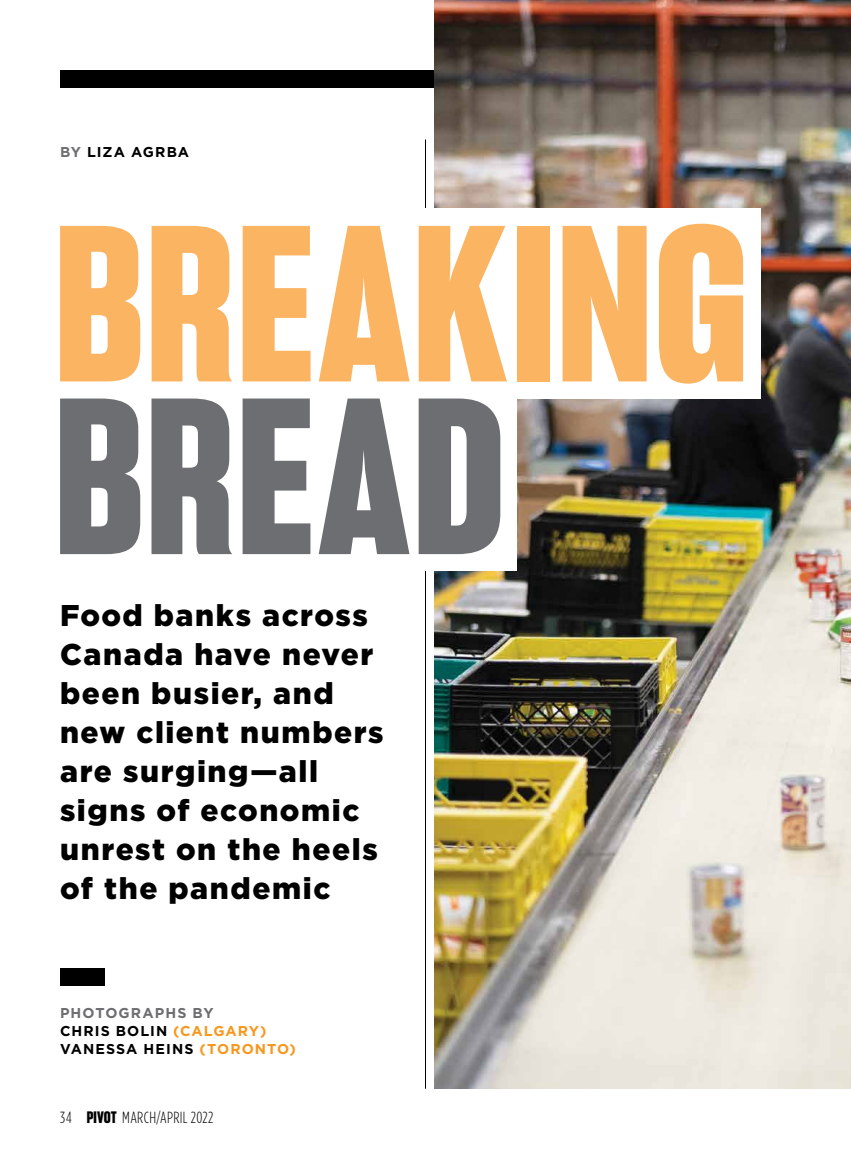
<style>
.page{position:relative;width:851px;height:1175px;background:#fff}
.page>*{position:absolute;margin:0;border:0;box-sizing:border-box;transform-origin:0 0}
.t1{font:216px/172.6px "Sharp Grotesk Bold 14";letter-spacing:.01em;color:#fbb462}
.t2{font:900 30px/39px "Gotham";letter-spacing:.05em;color:#000}
.t3{font:300 16.2px "Gotham Condensed";letter-spacing:.02em;color:#000}
.t4{font:700 14.25px "Gotham";letter-spacing:.07em;color:#000}
.t5{font:700 14.25px "Gotham";letter-spacing:.075em;color:#6d6e71}
.s1{color:#6d6e71}
.s2{color:#f8971d}
.s3{font-family:"Sharp Grotesk Bold 14";font-weight:400}
</style>
<div class="page">
<div style="left:60px;top:70px;width:790px;height:18px;background:#000"></div>
<img style="left:434px;top:0;width:416px;height:1088px">
<hr style="left:425px;top:139px;width:1px;height:949px;background:#000">
<div style="left:416px;top:208px;width:345px;height:191px;background:#fff"></div>
<div style="left:416px;top:381px;width:100px;height:190px;background:#fff"></div>
<div style="left:60px;top:968px;width:44px;height:17px;background:#000"></div>
<p class="t4" style="left:60px;top:142px;width:131px"><span class="s1">BY</span> LIZA AGRBA</p>
<h3 class="t1" style="left:54px;top:214px;width:696px">BREAKING<br><span class="s1">BREAD</span></h3>
<p class="t2" style="left:60px;top:595px;width:325px">Food banks across<br>Canada have never been busier, and new client numbers are surging—all signs of economic unrest on the heels of the pandemic</p>
<p class="t5" style="left:60px;top:1003px;width:155px">PHOTOGRAPHS BY</p>
<p class="t4" style="left:60px;top:1021px;width:208px">CHRIS BOLIN <span class="s2">(CALGARY)</span></p>
<p class="t4" style="left:60px;top:1039px;width:237px">VANESSA HEINS <span class="s2">(TORONTO)</span></p>
<p class="t3" style="left:60px;top:1108px;width:155px">34 <span class="s3">PIVOT</span> MARCH/APRIL 2022</p>
</div>
